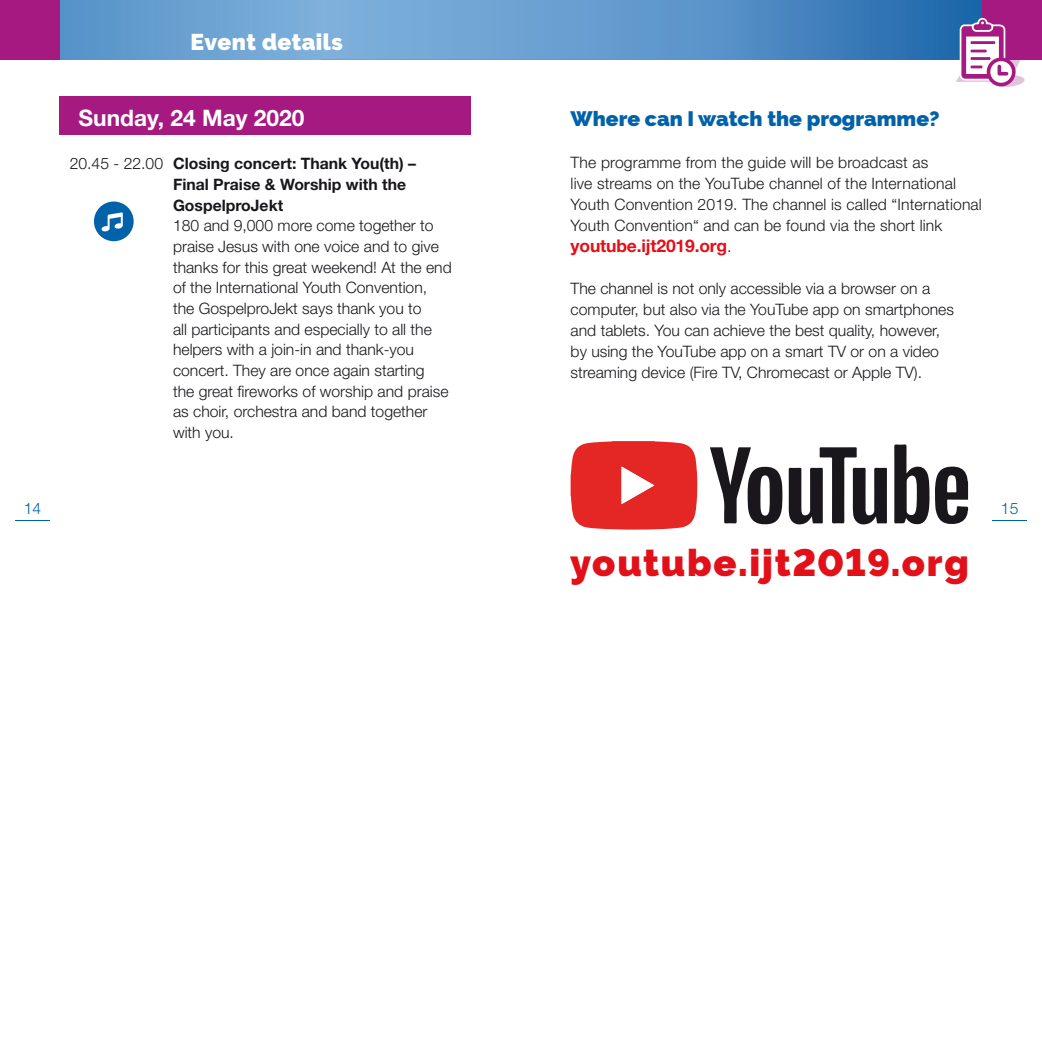
<style>
.page{position:relative;width:1042px;height:1042px;background:#fff}
.page>*{position:absolute;margin:0;border:0;box-sizing:border-box;transform-origin:0 0}
.t1{font:800 37.98px "Raleway";letter-spacing:.045em;color:#e21019}
.t2{font:700 22.75px "Helvetica Neue LT Std";color:#fff}
.t3{font:900 22.75px "Raleway";letter-spacing:.02em;color:#fff}
.t4{font:800 21px "Raleway";color:#0062a8}
.t5{font:700 17.5px "Helvetica Neue LT Std";letter-spacing:-.01em;color:#e21019}
.t6{font:300 15.75px/20.7px "Helvetica Neue LT Std";color:#1a171c}
.t7{font:700 15.75px/20.7px "Helvetica Neue LT Std";color:#1a171c}
.t8{font:300 15.75px "Helvetica Neue LT Std";color:#0062a8}
.s1{font-weight:300}
.s2{font-weight:300;font-size:15.75px;color:#1a171c}
</style>
<div class="page">
<svg style="left:894px;top:444px;width:74px;height:80px"></svg>
<svg style="left:710px;top:447px;width:72px;height:77px"></svg>
<svg style="left:789px;top:447px;width:98px;height:78px"></svg>
<svg style="left:570px;top:441px;width:127px;height:89px;background:#e7413f"></svg>
<svg style="left:321px;top:0;width:400px;height:60px;background:#6ca2d2"></svg>
<svg style="left:722px;top:0;width:260px;height:60px;background:#3a7bb9"></svg>
<img style="left:721px;top:0;width:1px;height:60px">
<img style="left:60px;top:0;width:261px;height:60px">
<div style="left:982px;top:0;width:60px;height:60px;background:#a51980"></div>
<hr style="left:992px;top:520px;width:35px;height:1px;background:#0062a8">
<hr style="left:15px;top:520px;width:35px;height:1px;background:#0062a8">
<div style="left:0;top:0;width:60px;height:60px;background:#a51980"></div>
<svg style="left:955px;top:18px;width:70px;height:69px"></svg>
<div style="left:60px;top:96px;width:411px;height:39px;background:#a51980"></div>
<svg style="left:94px;top:201px;width:40px;height:40px"></svg>
<svg style="left:98px;top:202px;width:32px;height:39px"></svg>
<h2 class="t3" style="left:191px;top:28px;width:154px">Event details</h2>
<h2 class="t2" style="left:79px;top:104px;width:227px">Sunday, 24 May 2020</h2>
<p class="t7" style="left:173px;top:153px;width:244px;text-indent:-103px"><span class="s1">20.45 - 22.00</span> Closing concert: Thank You(th) –<br>Final Praise &amp; Worship with the<br>GospelproJekt</p>
<p class="t6" style="left:173px;top:215px;width:280px">180 and 9,000 more come together to praise Jesus with one voice and to give thanks for this great weekend! At the end of the International Youth Convention, the GospelproJekt says thank you to<br>all participants and especially to all the helpers with a join-in and thank-you concert. They are once again starting<br>the great reworks of worship and praise as choir, orchestra and band together with you.</p>
<h3 class="t4" style="left:570px;top:106px;width:370px">Where can I watch the programme?</h3>
<p class="t6" style="left:570px;top:152px;width:413px">The programme from the guide will be broadcast as<br>live streams on the YouTube channel of the International Youth Convention 2019. The channel is called “International Youth Convention“ and can be found via the short link</p>
<p class="t5" style="left:570px;top:235px;width:162px">youtube.ijt2019.org<span class="s2">.</span></p>
<p class="t6" style="left:570px;top:278px;width:385px">The channel is not only accessible via a browser on a computer, but also via the YouTube app on smartphones and tablets. You can achieve the best quality, however, by using the YouTube app on a smart TV or on a video streaming device (Fire TV, Chromecast or Apple TV).</p>
<p class="t8" style="left:24px;top:498px;width:19px">14</p>
<p class="t8" style="left:1001px;top:498px;width:19px">15</p>
<h1 class="t1" style="left:570px;top:541px;width:400px">youtube.ijt2019.org</h1>
</div>
